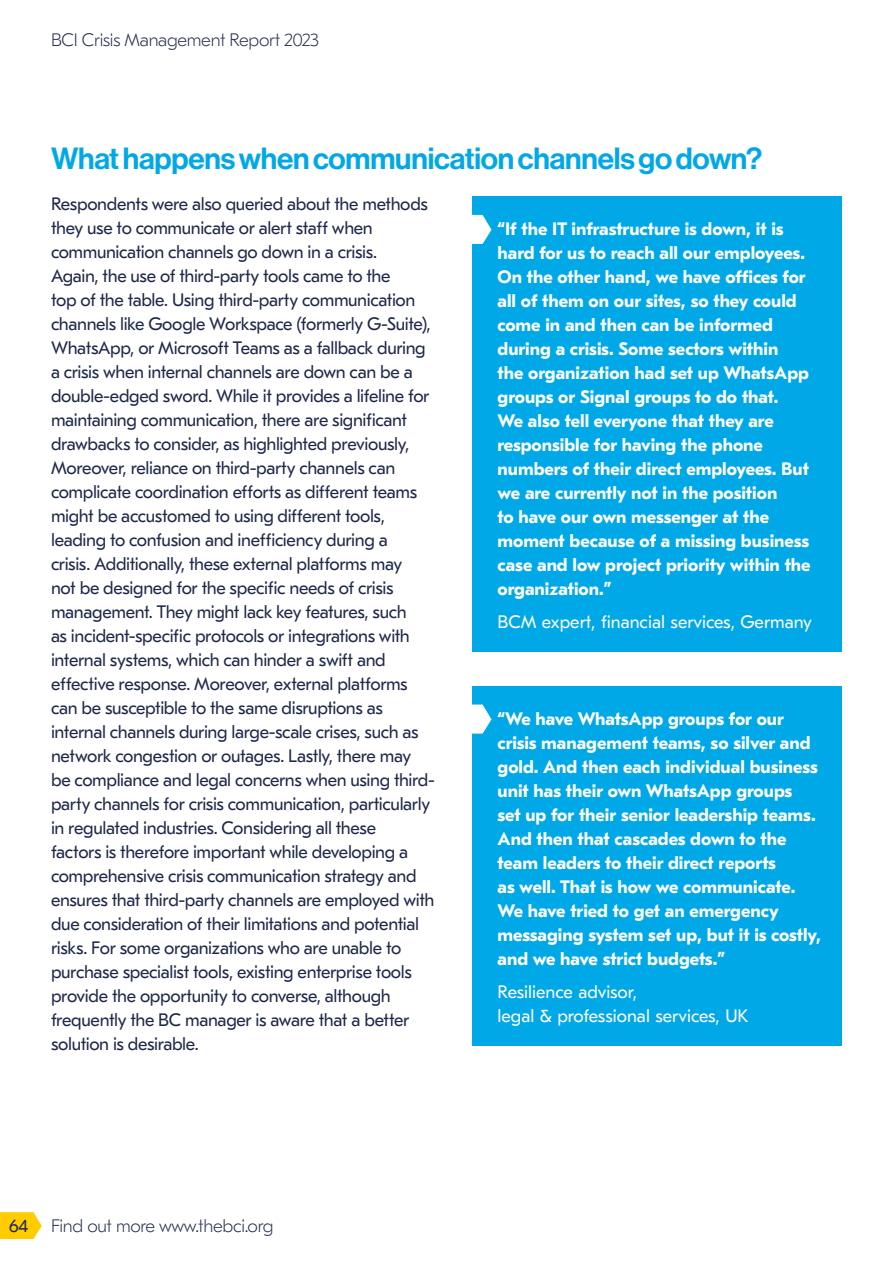
<style>
.page{position:relative;width:893px;height:1263px;background:#fff}
.page>*{position:absolute;margin:0;border:0;box-sizing:border-box;transform-origin:0 0}
.t1{font:30px "Neue Haas Display Mediu";letter-spacing:-.01em;color:#00a8e7}
.t2{font:18px/24px "GT Eesti Pro Text";letter-spacing:-.02em;color:#1e2749}
.t3{font:700 18px/24px "GT Eesti Pro Text";color:#fff}
.t4{font:18px/24px "GT Eesti Pro Text";color:#fff}
.t5{font:100 18px "GT Eesti Pro Text";letter-spacing:-.015em;color:#1e2749}
</style>
<div class="page">
<div style="left:472px;top:197px;width:370px;height:455px;background:#00a8e7"></div>
<svg style="left:472px;top:215px;width:19px;height:29px"></svg>
<div style="left:472px;top:686px;width:370px;height:360px;background:#00a8e7"></div>
<svg style="left:472px;top:704px;width:19px;height:30px"></svg>
<svg style="left:0;top:1212px;width:42px;height:27px"></svg>
<p class="t5" style="left:51px;top:30px;width:269px">BCI Crisis Management Report 2023</p>
<h1 class="t1" style="left:51px;top:141px;width:713px">What happens when communication channels go down?</h1>
<p class="t2" style="left:51px;top:192px;width:385px">Respondents were also queried about the methods they use to communicate or alert staff when communication channels go down in a crisis.<br>Again, the use of third-party tools came to the<br>top of the table. Using third-party communication channels like Google Workspace (formerly G-Suite), WhatsApp, or Microsoft Teams as a fallback during a crisis when internal channels are down can be a double-edged sword. While it provides a lifeline for maintaining communication, there are significant drawbacks to consider, as highlighted previously, Moreover, reliance on third-party channels can complicate coordination efforts as different teams might be accustomed to using different tools, leading to confusion and inefficiency during a<br>crisis. Additionally, these external platforms may<br>not be designed for the specific needs of crisis management. They might lack key features, such<br>as incident-specific protocols or integrations with internal systems, which can hinder a swift and effective response. Moreover, external platforms can be susceptible to the same disruptions as internal channels during large-scale crises, such as network congestion or outages. Lastly, there may be compliance and legal concerns when using third&shy;party channels for crisis communication, particularly in regulated industries. Considering all these<br>factors is therefore important while developing a comprehensive crisis communication strategy and ensures that third-party channels are employed with due consideration of their limitations and potential risks. For some organizations who are unable to purchase specialist tools, existing enterprise tools provide the opportunity to converse, although frequently the BC manager is aware that a better solution is desirable.</p>
<p class="t3" style="left:497px;top:218px;width:315px">“If the IT infrastructure is down, it is hard for us to reach all our employees.<br>On the other hand, we have offices for all of them on our sites, so they could come in and then can be informed during a crisis. Some sectors within<br>the organization had set up WhatsApp groups or Signal groups to do that.<br>We also tell everyone that they are responsible for having the phone numbers of their direct employees. But we are currently not in the position<br>to have our own messenger at the moment because of a missing business case and low project priority within the organization.”</p>
<p class="t4" style="left:497px;top:610px;width:316px">BCM expert, financial services, Germany</p>
<p class="t3" style="left:497px;top:707px;width:325px">“We have WhatsApp groups for our crisis management teams, so silver and gold. And then each individual business unit has their own WhatsApp groups<br>set up for their senior leadership teams.<br>And then that cascades down to the team leaders to their direct reports<br>as well. That is how we communicate.<br>We have tried to get an emergency messaging system set up, but it is costly, and we have strict budgets.”</p>
<p class="t4" style="left:497px;top:980px;width:252px">Resilience advisor,<br>legal &amp; professional services, UK</p>
<p class="t2" style="left:9px;top:1214px;width:21px">64</p>
<p class="t5" style="left:51px;top:1215px;width:224px">Find out more www.thebci.org</p>
</div>
